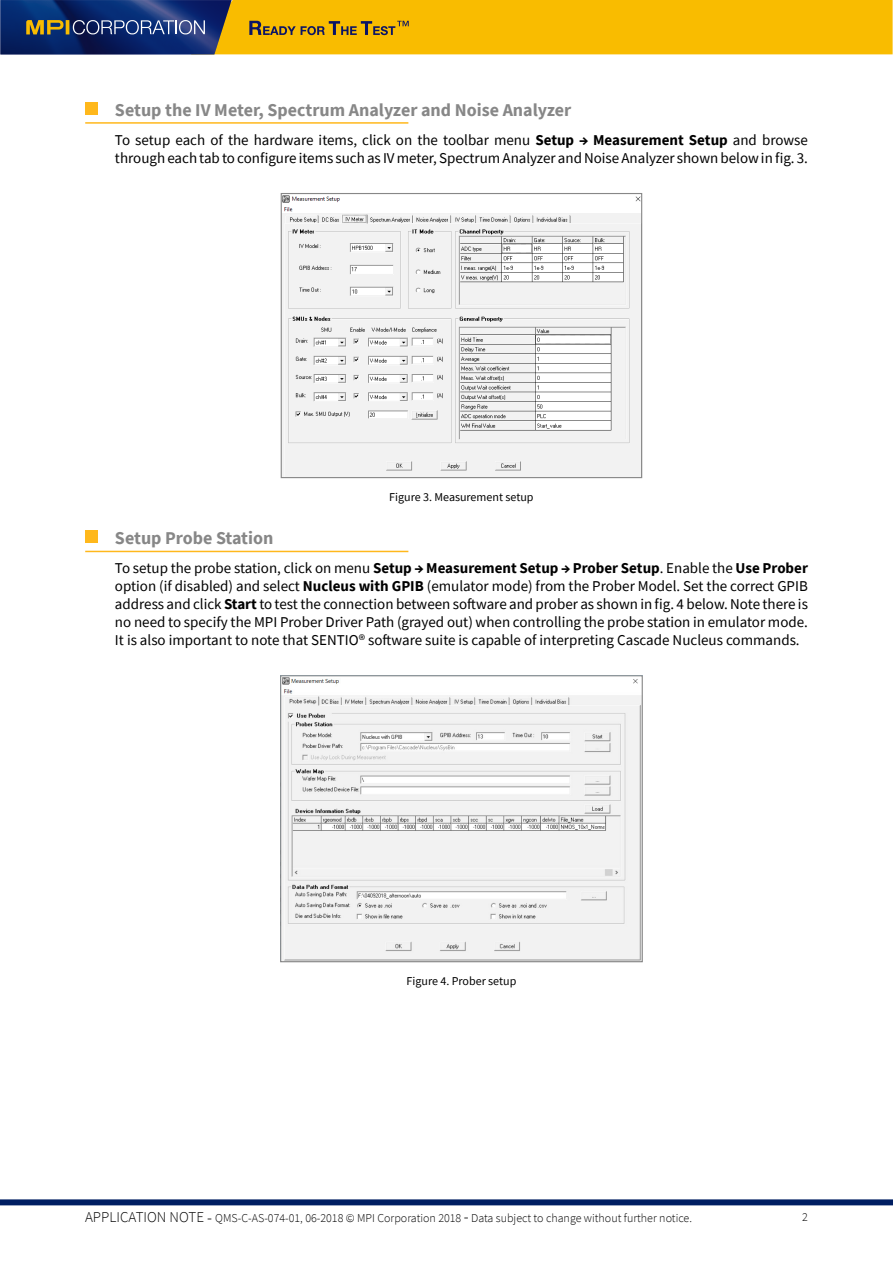
<style>
.page{position:relative;width:893px;height:1263px;background:#fff}
.page>*{position:absolute;margin:0;border:0;box-sizing:border-box;transform-origin:0 0}
.t1{font:700 18px "Source Sans Pro";color:#878787}
.t2{font:15px/18px "Source Sans Pro";color:#000}
.t3{font:300 12px "Source Sans Pro";color:#000}
.t4{font:12px "Source Sans Pro";color:#000}
.s1{font-weight:700}
.s2{font-size:15px}
.s3{font-size:16.5px}
</style>
<div class="page">
<svg style="left:0;top:0;width:893px;height:54px;background:#bf981d"></svg>
<div style="left:0;top:1199px;width:893px;height:6px;background:#001e62"></div>
<hr style="left:85px;top:122px;width:323px;height:2px;background:#ffb81c">
<hr style="left:85px;top:551px;width:323px;height:1px;background:#ffb81c">
<div style="left:85px;top:102px;width:13px;height:13px;background:#ffb81c"></div>
<div style="left:85px;top:531px;width:13px;height:12px;background:#ffb81c"></div>
<img style="left:283px;top:195px;width:357px;height:281px">
<div style="left:281px;top:193px;width:361px;height:285px;border:1px solid #878787"></div>
<img style="left:282px;top:677px;width:359px;height:283px">
<div style="left:280px;top:675px;width:363px;height:287px;border:1px solid #878787"></div>
<p class="t1" style="left:115px;top:97px;width:458px">Setup the IV Meter, Spectrum Analyzer and Noise Analyzer</p>
<p class="t2" style="left:115px;top:131px;width:694px">To setup each of the hardware items, click on the toolbar menu <span class="s1">Setup → Measurement Setup</span> and browse through each tab to configure items such as IV meter, Spectrum Analyzer and Noise Analyzer shown below in fig. 3.</p>
<p class="t1" style="left:115px;top:526px;width:160px">Setup Probe Station</p>
<p class="t4" style="left:389px;top:489px;width:146px">Figure 3. Measurement setup</p>
<p class="t2" style="left:115px;top:559px;width:694px;text-align:justify">To setup the probe station, click on menu <span class="s1">Setup → Measurement Setup → Prober Setup</span>. Enable the <span class="s1">Use Prober </span>option (if disabled) and select <span class="s1">Nucleus with GPIB</span> (emulator mode) from the Prober Model. Set the correct GPIB address and click <span class="s1">Start</span> to test the connection between software and prober as shown in fig. 4 below. Note there is no need to specify the MPI Prober Driver Path (grayed out) when controlling the probe station in emulator mode.<br>It is also important to note that SENTIO® software suite is capable of interpreting Cascade Nucleus commands.</p>
<p class="t4" style="left:407px;top:973px;width:111px">Figure 4. Prober setup</p>
<p class="t3" style="left:85px;top:1210px;width:608px"><span class="s2">APPLICATION NOTE</span> <span class="s3">-</span> QMS-C-AS-074-01, 06-2018 © MPI Corporation 2018 <span class="s3">-</span> Data subject to change without further notice.</p>
<p class="t3" style="left:802px;top:1209px;width:7px">2</p>
</div>
